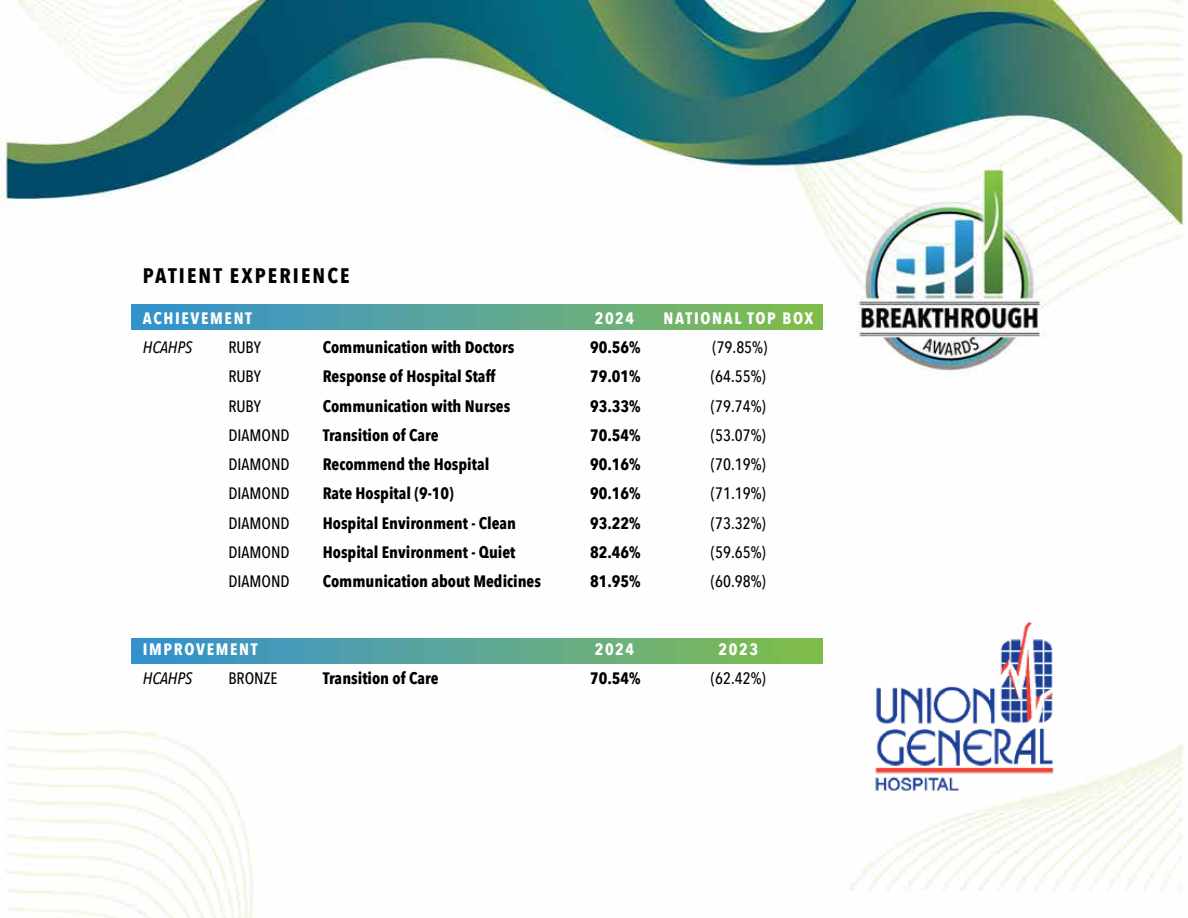
<style>
.page{position:relative;width:1188px;height:918px;background:#fff}
.page>*{position:absolute;margin:0;border:0;box-sizing:border-box;transform-origin:0 0}
.t1{font:700 21px "Avenir Next Condensed";letter-spacing:.1em;color:#000}
.t2{font:700 16.5px "Avenir Next Condensed";color:#000}
.t3{font:500 16.5px "Avenir Next Condensed";color:#000}
.t4{font:700 16.5px "Avenir Next Condensed";letter-spacing:.1em;color:#fff}
.t5{font:italic 500 16.5px "Avenir Next Condensed";color:#000}
</style>
<div class="page">
<img style="left:1px;top:1px;width:1184px;height:917px">
<img style="left:131px;top:305px;width:692px;height:24px">
<img style="left:131px;top:639px;width:692px;height:24px">
<img style="left:858px;top:610px;width:210px;height:197px">
<p class="t1" style="left:143px;top:263px;width:208px">PATIENT EXPERIENCE</p>
<p class="t4" style="left:143px;top:308px;width:111px">ACHIEVEMENT</p>
<p class="t4" style="left:595px;top:308px;width:41px">2024</p>
<p class="t4" style="left:664px;top:308px;width:151px">NATIONAL TOP BOX</p>
<p class="t5" style="left:143px;top:337px;width:51px">HCAHPS</p>
<p class="t3" style="left:228px;top:337px;width:34px">RUBY</p>
<p class="t2" style="left:323px;top:337px;width:193px">Communication with Doctors</p>
<p class="t2" style="left:590px;top:337px;width:52px">90.56%</p>
<p class="t3" style="left:712px;top:337px;width:56px">(79.85%)</p>
<p class="t3" style="left:228px;top:367px;width:34px">RUBY</p>
<p class="t2" style="left:323px;top:366px;width:174px">Response of Hospital Staff</p>
<p class="t2" style="left:590px;top:366px;width:52px">79.01%</p>
<p class="t3" style="left:711px;top:367px;width:56px">(64.55%)</p>
<p class="t3" style="left:228px;top:396px;width:34px">RUBY</p>
<p class="t2" style="left:323px;top:396px;width:189px">Communication with Nurses</p>
<p class="t2" style="left:590px;top:396px;width:52px">93.33%</p>
<p class="t3" style="left:711px;top:396px;width:56px">(79.74%)</p>
<p class="t3" style="left:228px;top:425px;width:63px">DIAMOND</p>
<p class="t2" style="left:323px;top:425px;width:117px">Transition of Care</p>
<p class="t2" style="left:590px;top:425px;width:52px">70.54%</p>
<p class="t3" style="left:711px;top:425px;width:56px">(53.07%)</p>
<p class="t3" style="left:228px;top:454px;width:63px">DIAMOND</p>
<p class="t2" style="left:323px;top:454px;width:168px">Recommend the Hospital</p>
<p class="t2" style="left:590px;top:454px;width:52px">90.16%</p>
<p class="t3" style="left:711px;top:454px;width:56px">(70.19%)</p>
<p class="t3" style="left:228px;top:484px;width:63px">DIAMOND</p>
<p class="t2" style="left:323px;top:483px;width:132px">Rate Hospital (9-10)</p>
<p class="t2" style="left:590px;top:483px;width:52px">90.16%</p>
<p class="t3" style="left:711px;top:484px;width:56px">(71.19%)</p>
<p class="t3" style="left:228px;top:513px;width:63px">DIAMOND</p>
<p class="t2" style="left:323px;top:513px;width:195px">Hospital Environment - Clean</p>
<p class="t2" style="left:590px;top:513px;width:52px">93.22%</p>
<p class="t3" style="left:711px;top:513px;width:56px">(73.32%)</p>
<p class="t3" style="left:228px;top:542px;width:63px">DIAMOND</p>
<p class="t2" style="left:323px;top:542px;width:194px">Hospital Environment - Quiet</p>
<p class="t2" style="left:590px;top:542px;width:52px">82.46%</p>
<p class="t3" style="left:711px;top:542px;width:56px">(59.65%)</p>
<p class="t3" style="left:228px;top:571px;width:63px">DIAMOND</p>
<p class="t2" style="left:323px;top:571px;width:220px">Communication about Medicines</p>
<p class="t2" style="left:590px;top:571px;width:52px">81.95%</p>
<p class="t3" style="left:711px;top:571px;width:56px">(60.98%)</p>
<p class="t4" style="left:143px;top:639px;width:116px">IMPROVEMENT</p>
<p class="t4" style="left:595px;top:639px;width:41px">2024</p>
<p class="t4" style="left:719px;top:639px;width:41px">2023</p>
<p class="t5" style="left:143px;top:668px;width:51px">HCAHPS</p>
<p class="t3" style="left:228px;top:668px;width:51px">BRONZE</p>
<p class="t2" style="left:323px;top:668px;width:117px">Transition of Care</p>
<p class="t2" style="left:590px;top:668px;width:52px">70.54%</p>
<p class="t3" style="left:711px;top:668px;width:56px">(62.42%)</p>
</div>
